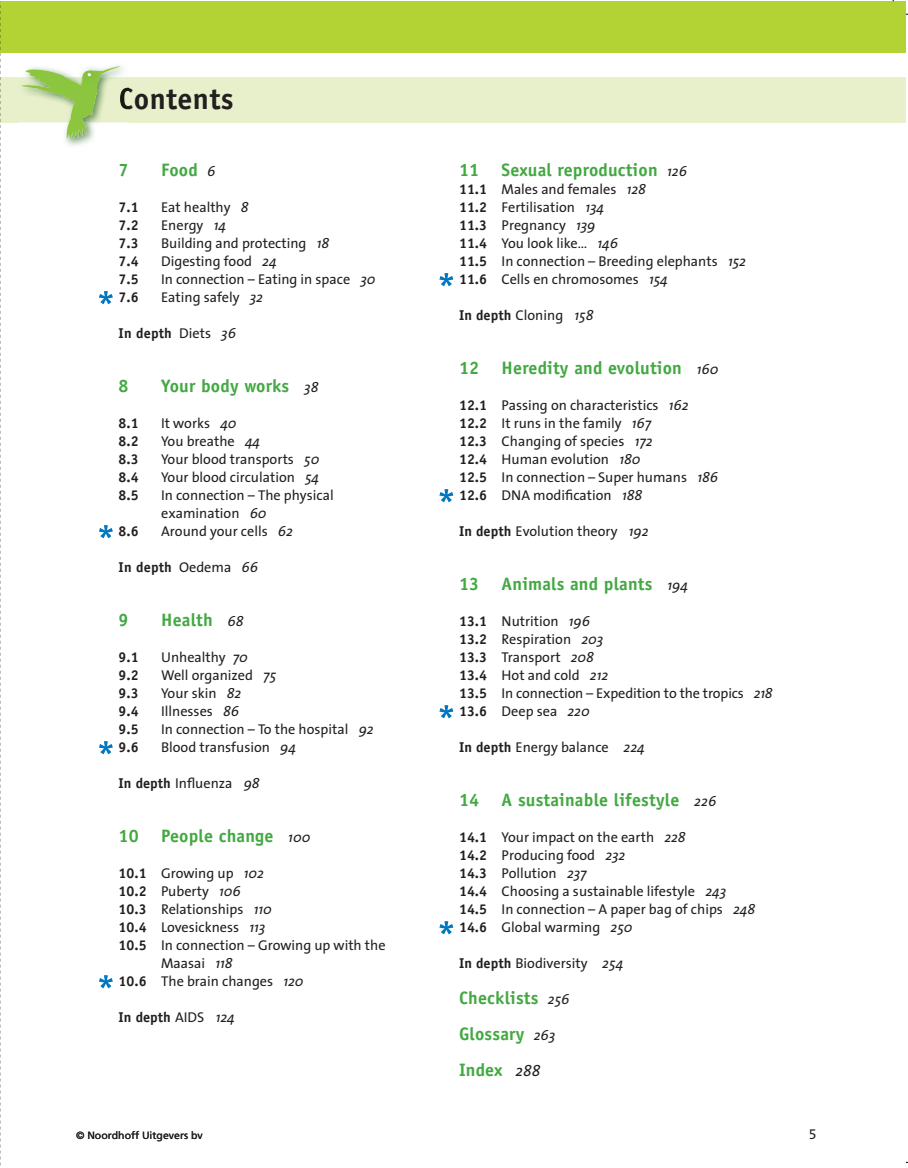
<style>
.page{position:relative;width:908px;height:1168px;background:#fff}
.page>*{position:absolute;margin:0;border:0;box-sizing:border-box;transform-origin:0 0}
.t1{font:700 30px "Officina Sans Std";letter-spacing:.01em;color:#231f20}
.t2{font:700 18px/36px "Officina Sans Std";letter-spacing:.01em;color:#43a842}
.t3{font:14.25px/18px "Thesis Sans";color:#231f20}
.t4{font:700 14.25px "Officina Sans Std";letter-spacing:.005em;color:#231f20}
.t5{font:14.25px "The Sans Expert";color:#231f20}
.t6{font:10.5px "Frutiger LT Std";color:#231f20}
.s1{font-family:"Thesis Sans";font-weight:400;font-style:italic;font-size:14.25px;color:#231f20}
.s2{font-style:italic}
.s3{font-family:"Thesis Sans";font-weight:400}
.s4{font-family:"Thesis Sans";font-weight:400;font-style:italic}
.s5{font-family:"Officina Sans Std";font-weight:700}
.s6{font-family:"Thesis Sans";font-weight:400;font-style:italic;font-size:15.75px;color:#231f20}
</style>
<div class="page">
<div style="left:0;top:77px;width:905px;height:45px;background:#e8f0cb"></div>
<div style="left:0;top:1px;width:905px;height:52px;background:#b3d234"></div>
<svg style="left:99px;top:291px;width:14px;height:13px"></svg>
<svg style="left:99px;top:525px;width:14px;height:13px"></svg>
<svg style="left:99px;top:741px;width:14px;height:13px"></svg>
<svg style="left:99px;top:975px;width:14px;height:13px"></svg>
<svg style="left:439px;top:273px;width:14px;height:13px"></svg>
<svg style="left:439px;top:489px;width:14px;height:13px"></svg>
<svg style="left:439px;top:705px;width:14px;height:13px"></svg>
<svg style="left:439px;top:921px;width:14px;height:13px"></svg>
<img style="left:18px;top:66px;width:111px;height:80px">
<img style="left:18px;top:77px;width:111px;height:45px">
<img style="left:120px;top:88px;width:9px;height:21px">
<svg style="left:21px;top:66px;width:99px;height:73px"></svg>
<svg style="left:0;top:1px;width:1px;height:1165px"></svg>
<h1 class="t1" style="left:118px;top:80px;width:116px">Contents</h1>
<p class="t2" style="left:118px;top:152px;width:12px">7</p>
<p class="t2" style="left:161px;top:152px;width:56px">Food <span class="s1">6</span></p>
<p class="t4" style="left:118px;top:199px;width:22px">7.1</p>
<p class="t3" style="left:161px;top:198px;width:89px">Eat healthy <span class="s2">8</span></p>
<p class="t4" style="left:118px;top:217px;width:22px">7.2</p>
<p class="t3" style="left:161px;top:216px;width:66px">Energy <span class="s2">14</span></p>
<p class="t4" style="left:118px;top:235px;width:22px">7.3</p>
<p class="t3" style="left:161px;top:234px;width:169px">Building and protecting <span class="s2">18</span></p>
<p class="t4" style="left:118px;top:252px;width:22px">7.4</p>
<p class="t3" style="left:161px;top:252px;width:117px">Digesting food <span class="s2">24</span></p>
<p class="t4" style="left:118px;top:270px;width:22px">7.5</p>
<p class="t3" style="left:161px;top:270px;width:216px">In connection – Eating in space <span class="s2">30</span></p>
<p class="t4" style="left:118px;top:288px;width:22px">7.6</p>
<p class="t3" style="left:161px;top:288px;width:103px">Eating safely <span class="s2">32</span></p>
<p class="t4" style="left:118px;top:324px;width:119px">In depth <span class="s3">Diets</span> <span class="s4">36</span></p>
<p class="t2" style="left:118px;top:368px;width:12px">8</p>
<p class="t2" style="left:161px;top:368px;width:159px">Your body works <span class="s1">38</span></p>
<p class="t4" style="left:118px;top:415px;width:22px">8.1</p>
<p class="t3" style="left:161px;top:414px;width:77px">It works <span class="s2">40</span></p>
<p class="t4" style="left:118px;top:433px;width:22px">8.2</p>
<p class="t3" style="left:161px;top:432px;width:100px">You breathe <span class="s2">44</span></p>
<p class="t4" style="left:118px;top:451px;width:22px">8.3</p>
<p class="t3" style="left:161px;top:450px;width:159px">Your blood transports <span class="s2">50</span></p>
<p class="t4" style="left:118px;top:468px;width:22px">8.4</p>
<p class="t3" style="left:161px;top:468px;width:159px">Your blood circulation <span class="s2">54</span></p>
<p class="t4" style="left:118px;top:486px;width:22px">8.5</p>
<p class="t3" style="left:161px;top:486px;width:174px">In connection – The physical examination <span class="s2">60</span></p>
<p class="t4" style="left:118px;top:522px;width:22px">8.6</p>
<p class="t3" style="left:161px;top:522px;width:133px">Around your cells <span class="s2">62</span></p>
<p class="t4" style="left:118px;top:558px;width:141px">In depth <span class="s3">Oedema</span> <span class="s4">66</span></p>
<p class="t2" style="left:118px;top:602px;width:12px">9</p>
<p class="t2" style="left:161px;top:602px;width:84px">Health <span class="s1">68</span></p>
<p class="t4" style="left:118px;top:649px;width:22px">9.1</p>
<p class="t3" style="left:161px;top:648px;width:88px">Unhealthy <span class="s2">70</span></p>
<p class="t4" style="left:118px;top:667px;width:22px">9.2</p>
<p class="t3" style="left:161px;top:666px;width:116px">Well organized <span class="s2">75</span></p>
<p class="t4" style="left:118px;top:685px;width:22px">9.3</p>
<p class="t3" style="left:161px;top:684px;width:82px">Your skin <span class="s2">82</span></p>
<p class="t4" style="left:118px;top:702px;width:22px">9.4</p>
<p class="t3" style="left:161px;top:702px;width:79px">Illnesses <span class="s2">86</span></p>
<p class="t4" style="left:118px;top:720px;width:22px">9.5</p>
<p class="t3" style="left:161px;top:720px;width:214px">In connection – To the hospital <span class="s2">92</span></p>
<p class="t4" style="left:118px;top:738px;width:22px">9.6</p>
<p class="t3" style="left:161px;top:738px;width:136px">Blood transfusion <span class="s2">94</span></p>
<p class="t3" style="left:118px;top:774px;width:142px"><span class="s5">In depth</span> Influenza <span class="s2">98</span></p>
<p class="t2" style="left:118px;top:818px;width:193px">10 People change <span class="s1">100</span></p>
<p class="t3" style="left:118px;top:864px;width:147px"><span class="s5">10.1</span> Growing up <span class="s2">102</span></p>
<p class="t3" style="left:118px;top:882px;width:123px"><span class="s5">10.2</span> Puberty <span class="s2">106</span></p>
<p class="t3" style="left:118px;top:900px;width:155px"><span class="s5">10.3</span> Relationships <span class="s2">110</span></p>
<p class="t3" style="left:118px;top:918px;width:148px"><span class="s5">10.4</span> Lovesickness <span class="s2">113</span></p>
<p class="t3" style="left:118px;top:936px;width:268px"><span class="s5">10.5</span> In connection – Growing up with the</p>
<p class="t3" style="left:161px;top:954px;width:73px">Maasai <span class="s2">118</span></p>
<p class="t3" style="left:118px;top:972px;width:186px"><span class="s5">10.6</span> The brain changes <span class="s2">120</span></p>
<p class="t4" style="left:118px;top:1008px;width:118px">In depth <span class="s3">AIDS</span> <span class="s4">124</span></p>
<p class="t6" style="left:76px;top:1129px;width:128px">© Noordhoff Uitgevers bv</p>
<p class="t2" style="left:459px;top:152px;width:229px">11 Sexual reproduction <span class="s1">126</span></p>
<p class="t3" style="left:459px;top:180px;width:288px"><span class="s5">11.1</span> Males and females <span class="s2">128<br></span><span class="s5">11.2</span> Fertilisation <span class="s2">134<br></span><span class="s5">11.3</span> Pregnancy <span class="s2">139<br></span><span class="s5">11.4</span> You look like… <span class="s2">146<br></span><span class="s5">11.5</span> In connection – Breeding elephants <span class="s2">152<br></span><span class="s5">11.6</span> Cells en chromosomes <span class="s2">154</span></p>
<p class="t4" style="left:459px;top:306px;width:136px">In depth <span class="s3">Cloning</span> <span class="s4">158</span></p>
<p class="t2" style="left:459px;top:350px;width:261px">12 Heredity and evolution <span class="s1">160</span></p>
<p class="t3" style="left:459px;top:396px;width:260px"><span class="s5">12.1</span> Passing on characteristics <span class="s2">162<br></span><span class="s5">12.2</span> It runs in the family <span class="s2">167<br></span><span class="s5">12.3</span> Changing of species <span class="s2">172<br></span><span class="s5">12.4</span> Human evolution <span class="s2">180<br></span><span class="s5">12.5</span> In connection – Super humans <span class="s2">186<br></span><span class="s5">12.6</span> DNA modification <span class="s2">188</span></p>
<p class="t3" style="left:459px;top:522px;width:191px"><span class="s5">In depth</span> Evolution theory <span class="s2">192</span></p>
<p class="t2" style="left:459px;top:566px;width:230px">13 Animals and plants <span class="s1">194</span></p>
<p class="t3" style="left:459px;top:612px;width:315px"><span class="s5">13.1</span> Nutrition <span class="s2">196<br></span><span class="s5">13.2</span> Respiration <span class="s2">203<br></span><span class="s5">13.3</span> Transport <span class="s2">208<br></span><span class="s5">13.4</span> Hot and cold <span class="s2">212<br></span><span class="s5">13.5</span> In connection – Expedition to the tropics <span class="s2">218<br></span><span class="s5">13.6</span> Deep sea <span class="s2">220</span></p>
<p class="t3" style="left:459px;top:738px;width:187px"><span class="s5">In depth</span> Energy balance <span class="s2">224</span></p>
<p class="t2" style="left:459px;top:782px;width:258px">14 A sustainable lifestyle <span class="s1">226</span></p>
<p class="t3" style="left:459px;top:828px;width:297px"><span class="s5">14.1</span> Your impact on the earth <span class="s2">228<br></span><span class="s5">14.2</span> Producing food <span class="s2">232<br></span><span class="s5">14.3</span> Pollution <span class="s2">237<br></span><span class="s5">14.4</span> Choosing a sustainable lifestyle <span class="s2">243<br></span><span class="s5">14.5</span> In connection – A paper bag of chips <span class="s2">248<br></span><span class="s5">14.6</span> Global warming <span class="s2">250</span></p>
<p class="t3" style="left:459px;top:954px;width:166px"><span class="s5">In depth</span> Biodiversity <span class="s2">254</span></p>
<p class="t2" style="left:459px;top:980px;width:112px">Checklists <span class="s1">256<br></span>Glossary <span class="s1">263<br></span>Index <span class="s6">288</span></p>
<p class="t5" style="left:808px;top:1123px;width:9px">5</p>
</div>
